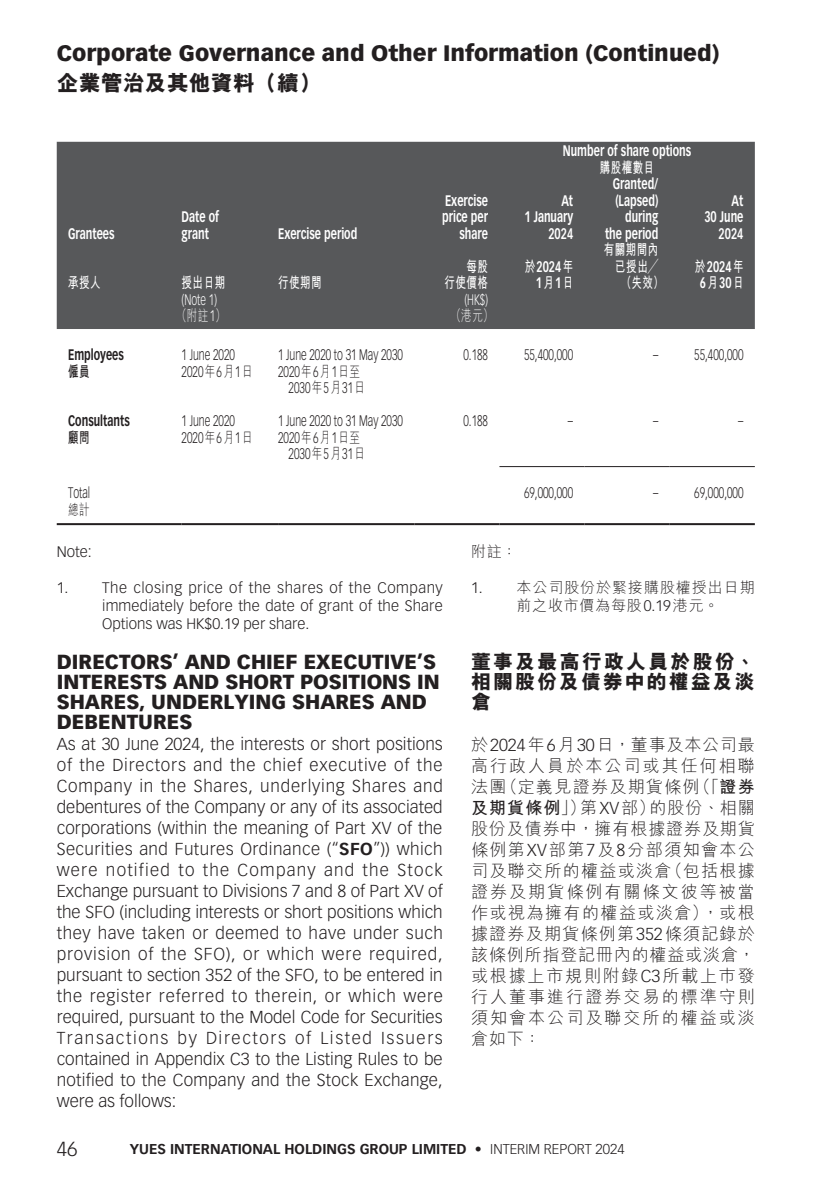
<style>
.page{position:relative;width:840px;height:1191px;background:#fff}
.page>*{position:absolute;margin:0;border:0;box-sizing:border-box;transform-origin:0 0}
.t1{font:900 22px "Vectora LT Std";color:#231f20}
.t2{font:800 22px "M Hei HK";color:#231f20}
._01_H1{font:900 20px/20px "Vectora LT Std";color:#231f20}
._01_H1-2{font:800 20px/20px "M Hei HK";letter-spacing:.1em;color:#231f20;text-align:justify}
.t3{font:300 20px "Vectora LT Std";color:#231f20}
._00_txt{font:300 17px/21px "Vectora LT Std";letter-spacing:.015em;color:#231f20;text-align:justify}
._00_txt-2{font:300 17px/21px "M Hei HK";letter-spacing:.12em;color:#231f20;text-align:justify}
._50_Table_txt{font:300 15px "Vectora LT Std";color:#231f20;scale:.7 1}
._50_Table_txt-2{font:700 15px "Vectora LT Std";color:#fff;scale:.7 1}
._06_Notes{font:300 15px/18px "Vectora LT Std";letter-spacing:.01em;color:#231f20;text-align:justify}
._50_Table_txt-3{font:700 15px "M Hei HK";letter-spacing:.05em;color:#fff;scale:.7 1}
._06_Notes-2{font:300 15px/18px "M Hei HK";letter-spacing:.06em;color:#231f20}
._50_Table_txt-4{font:700 15px "Vectora LT Std";color:#231f20;scale:.7 1}
._50_Table_txt-5{font:300 15px "Vectora LT Std";color:#fff;scale:.7 1}
._00_txt-3{font:300 15px "M Hei HK";color:#fff;scale:.7 1}
._50_Table_txt-6{font:300 15px "M Hei HK";color:#fff;scale:.7 1}
._50_Table_txt-7{font:700 15px "M Hei HK";color:#231f20;scale:.7 1}
._50_Table_txt-8{font:300 15px "M Hei HK";color:#231f20;scale:.7 1}
.t4{font:700 14px "Vectora LT Std";color:#231f20}
.s1{font-family:"Vectora LT Std"}
.s2{font-family:"M Hei HK"}
.s3{font-weight:700}
.s4{font-weight:300}
</style>
<div class="page">
<div style="left:57px;top:142px;width:697px;height:187px;background:#57585a"></div>
<hr style="left:499px;top:466px;width:85px;height:1px;background:#231f20">
<hr style="left:584px;top:466px;width:85px;height:1px;background:#231f20">
<hr style="left:669px;top:466px;width:85px;height:1px;background:#231f20">
<hr style="left:57px;top:523px;width:124px;height:2px;background:#231f20">
<hr style="left:181px;top:523px;width:97px;height:2px;background:#231f20">
<hr style="left:278px;top:523px;width:136px;height:2px;background:#231f20">
<hr style="left:414px;top:523px;width:85px;height:2px;background:#231f20">
<hr style="left:499px;top:523px;width:85px;height:2px;background:#231f20">
<hr style="left:584px;top:523px;width:85px;height:2px;background:#231f20">
<hr style="left:669px;top:523px;width:85px;height:2px;background:#231f20">
<p class="t1" style="left:57px;top:39px;width:664px">Corporate Governance and Other Information (Continued)</p>
<p class="t2" style="left:57px;top:71px;width:265px">企業管治及其他資料（續）</p>
<p class="_50_Table_txt-2" style="left:68px;top:224px;width:68px">Grantees</p>
<p class="_50_Table_txt-2" style="left:181px;top:208px;width:55px">Date of</p>
<p class="_50_Table_txt-2" style="left:181px;top:224px;width:41px">grant</p>
<p class="_50_Table_txt-2" style="left:278px;top:224px;width:115px">Exercise period</p>
<p class="_50_Table_txt-3" style="left:68px;top:272px;width:48px">承授人</p>
<p class="_50_Table_txt-3" style="left:181px;top:272px;width:64px">授出日期</p>
<p class="_50_Table_txt-3" style="left:278px;top:272px;width:64px">行使期間</p>
<p class="_50_Table_txt-2" style="left:445px;top:191px;width:63px">Exercise</p>
<p class="_50_Table_txt-2" style="left:442px;top:208px;width:67px">price per</p>
<p class="_50_Table_txt-2" style="left:459px;top:224px;width:42px">share</p>
<p class="_50_Table_txt-3" style="left:466px;top:255px;width:32px">每股</p>
<p class="_50_Table_txt-3" style="left:444px;top:272px;width:64px">行使價格</p>
<p class="_50_Table_txt-5" style="left:181px;top:291px;width:52px">(Note 1)</p>
<p class="_50_Table_txt-5" style="left:464px;top:291px;width:35px">(HK$)</p>
<p class="_00_txt-3" style="left:176px;top:308px;width:72px">（附註<span class="s1">1</span>）</p>
<p class="_50_Table_txt-6" style="left:450px;top:308px;width:62px">（港元）</p>
<p class="_50_Table_txt-2" style="left:562px;top:142px;width:185px">Number of share options</p>
<p class="_50_Table_txt-3" style="left:599px;top:156px;width:79px">購股權數目</p>
<p class="_50_Table_txt-2" style="left:561px;top:191px;width:18px">At</p>
<p class="_50_Table_txt-2" style="left:524px;top:208px;width:71px">1 January</p>
<p class="_50_Table_txt-2" style="left:548px;top:224px;width:37px">2024</p>
<p class="_50_Table_txt-2" style="left:524px;top:257px;width:71px"><span class="s2">於</span>2024<span class="s2">年</span></p>
<p class="_50_Table_txt-2" style="left:535px;top:274px;width:55px">1<span class="s2">月</span>1<span class="s2">日</span></p>
<p class="_50_Table_txt-2" style="left:612px;top:175px;width:66px">Granted/</p>
<p class="_50_Table_txt-2" style="left:615px;top:191px;width:63px">(Lapsed)</p>
<p class="_50_Table_txt-2" style="left:625px;top:208px;width:49px">during</p>
<p class="_50_Table_txt-2" style="left:604px;top:224px;width:78px">the period</p>
<p class="_50_Table_txt-3" style="left:603px;top:239px;width:79px">有關期間內</p>
<p class="_50_Table_txt-3" style="left:615px;top:255px;width:63px">已授出╱</p>
<p class="_50_Table_txt-3" style="left:620px;top:272px;width:62px">（失效）</p>
<p class="_50_Table_txt-2" style="left:731px;top:191px;width:18px">At</p>
<p class="_50_Table_txt-2" style="left:704px;top:208px;width:57px">30 June</p>
<p class="_50_Table_txt-2" style="left:718px;top:224px;width:37px">2024</p>
<p class="_50_Table_txt-2" style="left:694px;top:257px;width:71px"><span class="s2">於</span>2024<span class="s2">年</span></p>
<p class="_50_Table_txt-2" style="left:699px;top:274px;width:64px">6<span class="s2">月</span>30<span class="s2">日</span></p>
<p class="_50_Table_txt-4" style="left:68px;top:346px;width:81px">Employees</p>
<p class="_50_Table_txt-7" style="left:68px;top:360px;width:32px">僱員</p>
<p class="_50_Table_txt" style="left:181px;top:346px;width:78px">1 June 2020</p>
<p class="_50_Table_txt" style="left:181px;top:363px;width:103px">2020<span class="s2">年</span>6<span class="s2">月</span>1<span class="s2">日</span></p>
<p class="_50_Table_txt" style="left:278px;top:346px;width:180px">1 June 2020 to 31 May 2030</p>
<p class="_50_Table_txt" style="left:278px;top:363px;width:118px">2020<span class="s2">年</span>6<span class="s2">月</span>1<span class="s2">日至</span></p>
<p class="_50_Table_txt" style="left:288px;top:379px;width:110px">2030<span class="s2">年</span>5<span class="s2">月</span>31<span class="s2">日</span></p>
<p class="_50_Table_txt" style="left:463px;top:346px;width:37px">0.188</p>
<p class="_50_Table_txt" style="left:523px;top:346px;width:72px">55,400,000</p>
<p class="_50_Table_txt" style="left:652px;top:346px;width:9px">–</p>
<p class="_50_Table_txt" style="left:694px;top:346px;width:72px">55,400,000</p>
<p class="_50_Table_txt-4" style="left:68px;top:412px;width:90px">Consultants</p>
<p class="_50_Table_txt-7" style="left:68px;top:426px;width:32px">顧問</p>
<p class="_50_Table_txt" style="left:181px;top:412px;width:78px">1 June 2020</p>
<p class="_50_Table_txt" style="left:181px;top:429px;width:103px">2020<span class="s2">年</span>6<span class="s2">月</span>1<span class="s2">日</span></p>
<p class="_50_Table_txt" style="left:278px;top:412px;width:180px">1 June 2020 to 31 May 2030</p>
<p class="_50_Table_txt" style="left:278px;top:429px;width:118px">2020<span class="s2">年</span>6<span class="s2">月</span>1<span class="s2">日至</span></p>
<p class="_50_Table_txt" style="left:288px;top:445px;width:110px">2030<span class="s2">年</span>5<span class="s2">月</span>31<span class="s2">日</span></p>
<p class="_50_Table_txt" style="left:463px;top:412px;width:37px">0.188</p>
<p class="_50_Table_txt" style="left:567px;top:412px;width:9px">–</p>
<p class="_50_Table_txt" style="left:652px;top:412px;width:9px">–</p>
<p class="_50_Table_txt" style="left:737px;top:412px;width:9px">–</p>
<p class="_50_Table_txt" style="left:68px;top:484px;width:33px">Total</p>
<p class="_50_Table_txt-8" style="left:68px;top:501px;width:32px">總計</p>
<p class="_50_Table_txt" style="left:523px;top:484px;width:72px">69,000,000</p>
<p class="_50_Table_txt" style="left:652px;top:484px;width:9px">–</p>
<p class="_50_Table_txt" style="left:694px;top:484px;width:72px">69,000,000</p>
<p class="_06_Notes" style="left:57px;top:543px;width:37px">Note:</p>
<p class="_06_Notes" style="left:102px;top:579px;width:342px;text-indent:-45px">1. The closing price of the shares of the Company immediately before the date of grant of the Share Options was HK$0.19 per share.</p>
<p class="_01_H1" style="left:57px;top:651px;width:384px">DIRECTORS’ AND CHIEF EXECUTIVE’S<br>INTERESTS AND SHORT POSITIONS IN<br>SHARES, UNDERLYING SHARES AND<br>DEBENTURES</p>
<p class="_00_txt" style="left:57px;top:733px;width:387px">As at 30 June 2024, the interests or short positions of the Directors and the chief executive of the Company in the Shares, underlying Shares and debentures of the Company or any of its associated corporations (within the meaning of Part XV of the Securities and Futures Ordinance (“<span class="s3">SFO</span>”)) which were notified to the Company and the Stock Exchange pursuant to Divisions 7 and 8 of Part XV of the SFO (including interests or short positions which they have taken or deemed to have under such provision of the SFO), or which were required, pursuant to section 352 of the SFO, to be entered in the register referred to therein, or which were required, pursuant to the Model Code for Securities Transactions by Directors of Listed Issuers contained in Appendix C3 to the Listing Rules to be notified to the Company and the Stock Exchange, were as follows:</p>
<p class="_06_Notes-2" style="left:471px;top:542px;width:47px">附註：</p>
<p class="_06_Notes-2" style="left:516px;top:578px;width:240px;text-indent:-45px"><span class="s1">1.</span> 本公司股份於緊接購股權授出日期前之收市價為每股<span class="s1">0.19</span>港元。</p>
<p class="_01_H1-2" style="left:471px;top:651px;width:285px">董事及最高行政人員於股份、相關股份及債券中的權益及淡倉</p>
<p class="_00_txt-2" style="left:471px;top:733px;width:285px">於<span class="s1">2024</span>年<span class="s1">6</span>月<span class="s1">30</span>日，董事及本公司最高行政人員於本公司或其任何相聯法團（定義見證券及期貨條例（「<span class="s3">證券及期貨條例</span>」）第<span class="s1">XV</span>部）的股份、相關股份及債券中，擁有根據證券及期貨條例第<span class="s1">XV</span>部第<span class="s1">7</span>及<span class="s1">8</span>分部須知會本公司及聯交所的權益或淡倉（包括根據證券及期貨條例有關條文彼等被當作或視為擁有的權益或淡倉），或根據證券及期貨條例第<span class="s1">352</span>條須記錄於該條例所指登記冊內的權益或淡倉，或根據上市規則附錄<span class="s1">C3</span>所載上巿發行人董事進行證券交易的標準守則須知會本公司及聯交所的權益或淡倉如下：</p>
<p class="t3" style="left:57px;top:1137px;width:22px">46</p>
<p class="t4" style="left:130px;top:1140px;width:496px">YUES INTERNATIONAL HOLDINGS GROUP LIMITED • <span class="s4">INTERIM REPORT 2024</span></p>
</div>
